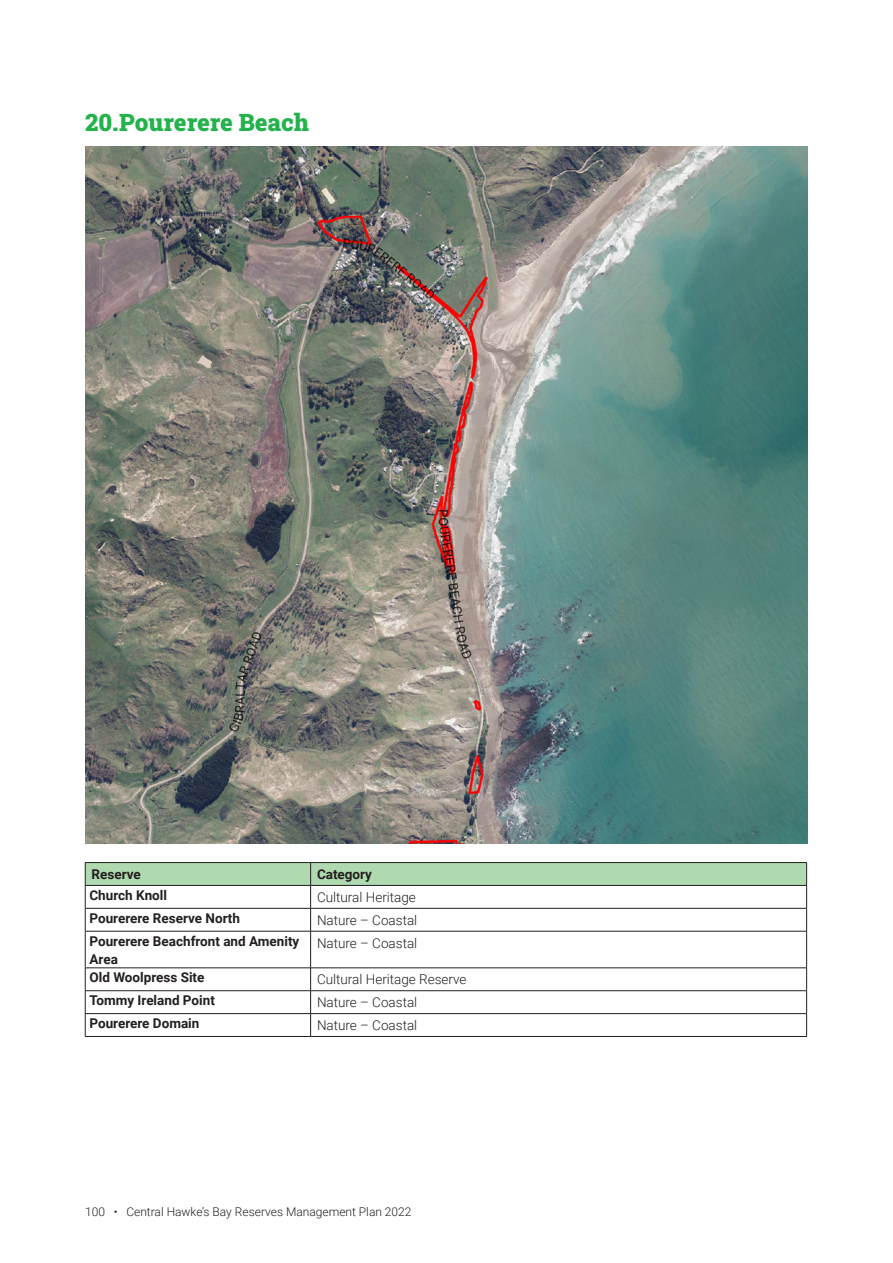
<style>
.page{position:relative;width:893px;height:1263px;background:#fff}
.page>*{position:absolute;margin:0;border:0;box-sizing:border-box;transform-origin:0 0}
.t1{font:900 24px "Roboto Slab";color:#23b24b}
.Body_bold{font:700 13.5px/18px "Roboto";color:#231f20}
.T_-_Body_copy{font:300 13.5px "Roboto";color:#231f20}
.T-_Body_Bold{font:700 13.5px "Roboto";color:#231f20}
.t2{font:300 12px "Roboto";color:#231f20}
</style>
<div class="page">
<img style="left:85px;top:146px;width:723px;height:697px">
<hr style="left:85px;top:931px;width:226px;height:1px;background:#231f20">
<hr style="left:85px;top:931px;width:1px;height:37px;background:#231f20">
<hr style="left:311px;top:931px;width:496px;height:1px;background:#231f20">
<hr style="left:310px;top:931px;width:1px;height:37px;background:#231f20">
<hr style="left:806px;top:931px;width:1px;height:37px;background:#231f20">
<hr style="left:85px;top:967px;width:226px;height:1px;background:#231f20">
<hr style="left:311px;top:967px;width:496px;height:1px;background:#231f20">
<hr style="left:85px;top:990px;width:226px;height:1px;background:#231f20">
<hr style="left:311px;top:990px;width:496px;height:1px;background:#231f20">
<hr style="left:85px;top:1013px;width:226px;height:1px;background:#231f20">
<svg style="left:85px;top:968px;width:1px;height:68px"></svg>
<hr style="left:311px;top:1013px;width:496px;height:1px;background:#231f20">
<svg style="left:310px;top:968px;width:1px;height:68px"></svg>
<svg style="left:806px;top:968px;width:1px;height:68px"></svg>
<hr style="left:85px;top:1036px;width:226px;height:1px;background:#231f20">
<hr style="left:311px;top:1036px;width:496px;height:1px;background:#231f20">
<svg style="left:85px;top:862px;width:722px;height:69px"></svg>
<hr style="left:85px;top:885px;width:226px;height:1px;background:#231f20">
<hr style="left:311px;top:885px;width:496px;height:1px;background:#231f20">
<p class="t1" style="left:85px;top:106px;width:226px">20.Pourerere Beach</p>
<p class="T-_Body_Bold" style="left:92px;top:865px;width:51px">Reserve</p>
<p class="T-_Body_Bold" style="left:317px;top:865px;width:57px">Category</p>
<p class="Body_bold" style="left:89px;top:885px;width:79px">Church Knoll</p>
<p class="T_-_Body_copy" style="left:317px;top:888px;width:100px">Cultural Heritage</p>
<p class="Body_bold" style="left:89px;top:908px;width:152px">Pourerere Reserve North</p>
<p class="T_-_Body_copy" style="left:317px;top:910px;width:102px">Nature – Coastal</p>
<p class="Body_bold" style="left:89px;top:931px;width:211px">Pourerere Beachfront and Amenity<br>Area</p>
<p class="T_-_Body_copy" style="left:317px;top:933px;width:102px">Nature – Coastal</p>
<p class="Body_bold" style="left:89px;top:968px;width:117px">Old Woolpress Site</p>
<p class="T_-_Body_copy" style="left:317px;top:970px;width:151px">Cultural Heritage Reserve</p>
<p class="Body_bold" style="left:89px;top:991px;width:127px">Tommy Ireland Point</p>
<p class="T_-_Body_copy" style="left:317px;top:993px;width:102px">Nature – Coastal</p>
<p class="Body_bold" style="left:89px;top:1014px;width:111px">Pourerere Domain</p>
<p class="T_-_Body_copy" style="left:317px;top:1016px;width:102px">Nature – Coastal</p>
<p class="t2" style="left:85px;top:1203px;width:328px">100 • Central Hawke’s Bay Reserves Management Plan 2022</p>
</div>
